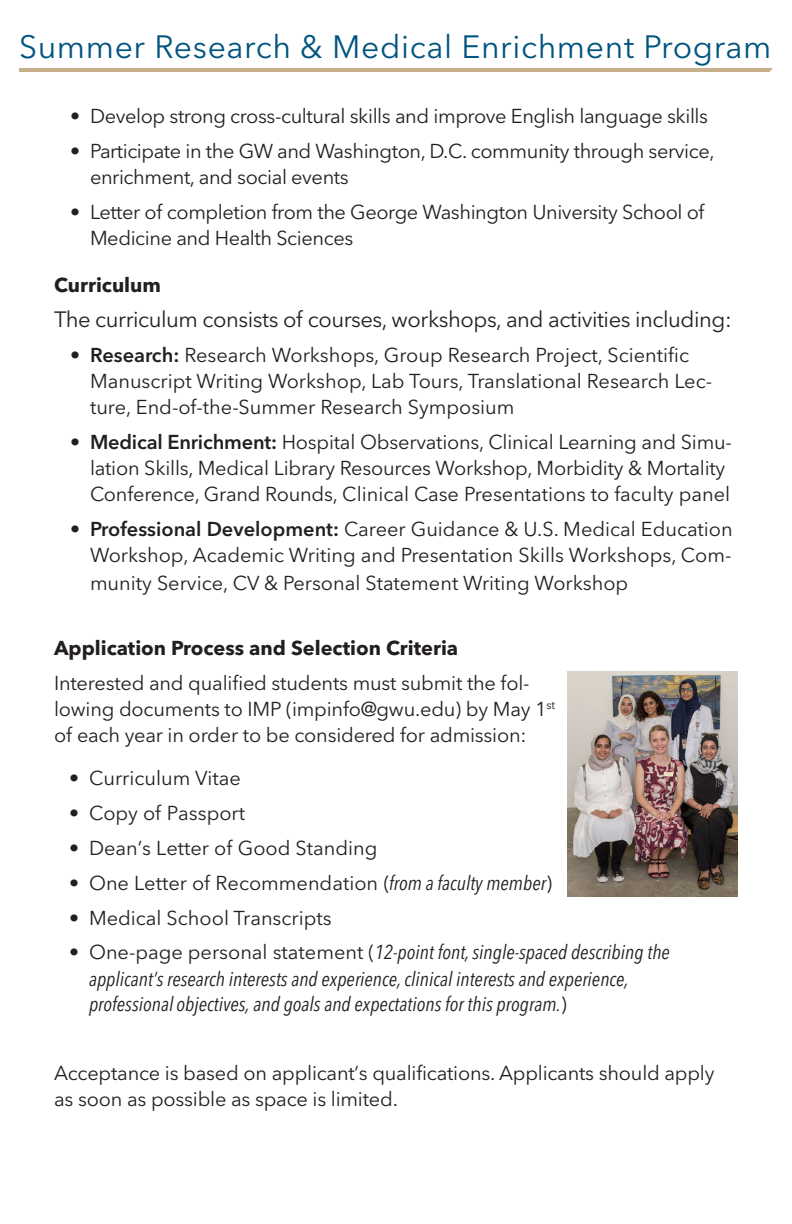
<style>
.page{position:relative;width:792px;height:1224px;background:#fff}
.page>*{position:absolute;margin:0;border:0;box-sizing:border-box;transform-origin:0 0}
.t1{font:32px "Avenir Next LT Pro";letter-spacing:.02em;color:#005480}
.body{font:22px "Avenir Next LT Pro";letter-spacing:-.02em;color:#231f20}
.body-2{font:20px/26px "Avenir Next LT Pro";letter-spacing:-.01em;color:#231f20}
.t2{font:italic condensed 20px/26px "Avenir Next LT Pro";color:#231f20}
.t3{font:700 20px "Avenir Next LT Pro";color:#231f20}
.s1{font-weight:600}
.s2{font-style:italic;font-stretch:condensed}
.s3{font-style:normal;font-stretch:normal}
</style>
<div class="page">
<hr style="left:19px;top:68px;width:754px;height:4px;background:#c8b08b">
<img style="left:567px;top:671px;width:171px;height:225px">
<p class="t1" style="left:19px;top:28px;width:754px">Summer Research &amp; Medical Enrichment Program</p>
<p class="body-2" style="left:70px;top:103px;width:640px">• Develop strong cross-cultural skills and improve English language skills</p>
<p class="body-2" style="left:90px;top:138px;width:626px;text-indent:-20px">• Participate in the GW and Washington, D.C. community through service, enrichment, and social events</p>
<p class="body-2" style="left:90px;top:199px;width:616px;text-indent:-20px">• Letter of completion from the George Washington University School of<br>Medicine and Health Sciences</p>
<p class="t3" style="left:54px;top:272px;width:109px">Curriculum</p>
<p class="body" style="left:54px;top:306px;width:679px">The curriculum consists of courses, workshops, and activities including:</p>
<p class="body-2" style="left:90px;top:342px;width:624px;text-indent:-20px">• <span class="s1">Research:</span> Research Workshops, Group Research Project, Scientific<br>Manuscript Writing Workshop, Lab Tours, Translational Research Lec&shy;ture, End-of-the-Summer Research Symposium</p>
<p class="body-2" style="left:90px;top:429px;width:643px;text-indent:-20px">• <span class="s1">Medical Enrichment:</span> Hospital Observations, Clinical Learning and Simu&shy;lation Skills, Medical Library Resources Workshop, Morbidity &amp; Mortality<br>Conference, Grand Rounds, Clinical Case Presentations to faculty panel</p>
<p class="body-2" style="left:70px;top:516px;width:664px;text-align:right">• <span class="s1">Professional Development:</span> Career Guidance &amp; U.S. Medical Education<br>Workshop, Academic Writing and Presentation Skills Workshops, Com-</p>
<p class="body-2" style="left:90px;top:570px;width:540px">munity Service, CV &amp; Personal Statement Writing Workshop</p>
<p class="t3" style="left:54px;top:635px;width:406px">Application Process and Selection Criteria</p>
<p class="body-2" style="left:54px;top:670px;width:503px">Interested and qualified students must submit the fol&shy;lowing documents to IMP (impinfo@gwu.edu) by May 1<sup>st </sup>of each year in order to be considered for admission:</p>
<p class="body-2" style="left:69px;top:765px;width:173px">• Curriculum Vitae</p>
<p class="body-2" style="left:69px;top:800px;width:178px">• Copy of Passport</p>
<p class="body-2" style="left:69px;top:835px;width:310px">• Dean’s Letter of Good Standing</p>
<p class="body-2" style="left:69px;top:870px;width:485px">• One Letter of Recommendation (<span class="s2">from a faculty member</span>)</p>
<p class="body-2" style="left:69px;top:905px;width:264px">• Medical School Transcripts</p>
<p class="t2" style="left:89px;top:939px;width:583px;text-indent:-20px"><span class="s3">• One-page personal statement (</span>12-point font, single-spaced describing the applicant’s research interests and experience, clinical interests and experience, professional objectives, and goals and expectations for this program.<span class="s3">)</span></p>
<p class="body-2" style="left:54px;top:1060px;width:662px">Acceptance is based on applicant’s qualifications. Applicants should apply as soon as possible as space is limited.</p>
</div>
